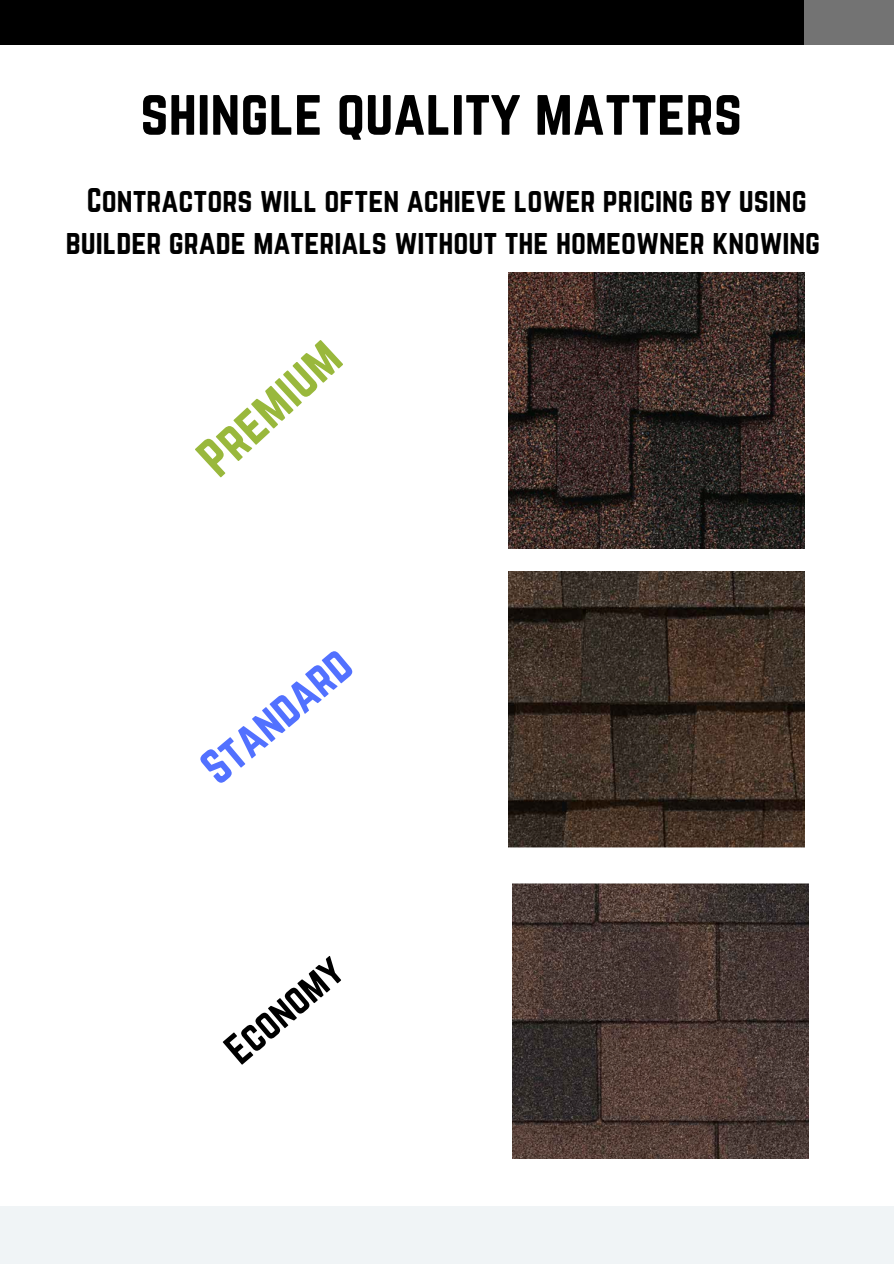
<style>
.page{position:relative;width:894px;height:1264px;background:#fff}
.page>*{position:absolute;margin:0;border:0;box-sizing:border-box;transform-origin:0 0}
.t1{font:56.7px "Norwester";color:#000}
.t2{font:48px "Norwester";color:#99b83c}
.t3{font:43.5px "Norwester";color:#5271ff}
.t4{font:37.5px "Norwester";color:#000}
.t5{font:30px/41.7px "Norwester";color:#000;text-align:center}
</style>
<div class="page">
<div style="left:771px;top:0;width:122px;height:45px;background:#737373"></div>
<div style="left:0;top:0;width:804px;height:45px;background:#000"></div>
<div style="left:0;top:1205px;width:893px;height:58px;background:#f0f4f6"></div>
<img style="left:508px;top:272px;width:296px;height:276px">
<img style="left:508px;top:572px;width:296px;height:275px">
<img style="left:512px;top:883px;width:296px;height:275px">
<p class="t1" style="left:140px;top:78px;width:603px">SHINGLE QUALITY MATTERS</p>
<p class="t5" style="left:66px;top:179px;width:755px">CONTRACTORS WILL OFTEN ACHIEVE LOWER PRICING BY USING<br>BUILDER GRADE MATERIALS WITHOUT THE HOMEOWNER KNOWING</p>
<p class="t2" style="left:186px;top:444px;width:173px;rotate:-43deg">PREMIUM</p>
<h3 class="t3" style="left:191px;top:753px;width:181px;rotate:-40deg">STANDARD</h3>
<p class="t4" style="left:216px;top:1036px;width:141px;rotate:-40deg">ECONOMY</p>
</div>
